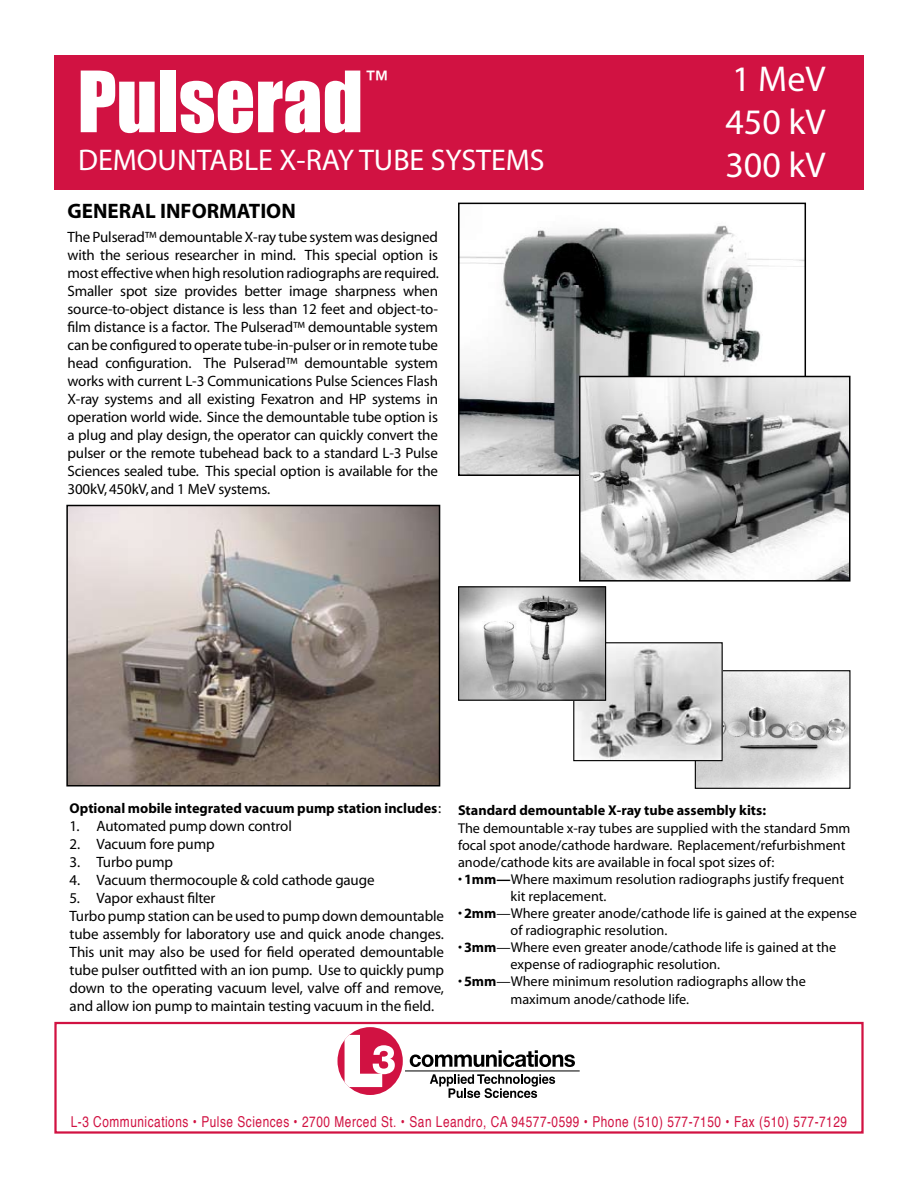
<style>
.page{position:relative;width:918px;height:1188px;background:#fff}
.page>*{position:absolute;margin:0;border:0;box-sizing:border-box;transform-origin:0 0}
.t1{font:78px "Impact";color:#fff}
.t2{font:36px/43.2px "Myriad";color:#fff;text-align:justify}
.t3{font:30px "Myriad";color:#fff}
.t4{font:27px "Helvetica";color:#fff}
.t5{font:700 21px "Myriad";color:#000}
.t6{font:15px/18px "Myriad";letter-spacing:-.01em;color:#000;text-align:justify}
.t7{font:15px "Helvetica";letter-spacing:.045em;color:#d11242;scale:.79 1}
.t8{font:14.25px/17.1px "Myriad";color:#000}
.t9{font:700 14.25px "Myriad";color:#000}
.s1{font-weight:400;font-size:15px}
.s2{font-weight:700}
</style>
<div class="page">
<div style="left:54px;top:55px;width:810px;height:135px;background:#d11242"></div>
<svg style="left:430px;top:1074px;width:125px;height:24px"></svg>
<hr style="left:405px;top:1070px;width:175px;height:1px;background:#000">
<svg style="left:338px;top:1027px;width:65px;height:68px"></svg>
<svg style="left:410px;top:1050px;width:165px;height:17px"></svg>
<svg style="left:345px;top:1035px;width:50px;height:52px"></svg>
<div style="left:54px;top:1022px;width:810px;height:112px;border:2px solid #d11242"></div>
<img style="left:461px;top:225px;width:342px;height:248px">
<div style="left:458px;top:203px;width:348px;height:273px;border:2px solid #000"></div>
<img style="left:582px;top:379px;width:265px;height:200px">
<div style="left:579px;top:376px;width:271px;height:206px;border:2px solid #000"></div>
<img style="left:697px;top:672px;width:151px;height:115px">
<div style="left:695px;top:670px;width:155px;height:119px;border:1px solid #000"></div>
<img style="left:69px;top:508px;width:368px;height:276px">
<div style="left:66px;top:505px;width:374px;height:282px;border:2px solid #000"></div>
<img style="left:575px;top:644px;width:146px;height:115px">
<div style="left:573px;top:642px;width:150px;height:119px;border:1px solid #000"></div>
<img style="left:460px;top:588px;width:144px;height:111px">
<div style="left:458px;top:586px;width:148px;height:115px;border:1px solid #000"></div>
<h1 class="t1" style="left:77px;top:54px;width:287px">Pulserad</h1>
<h3 class="t4" style="left:364px;top:58px;width:29px">™</h3>
<h3 class="t3" style="left:78px;top:145px;width:468px">DEMOUNTABLE X-RAY TUBE SYSTEMS</h3>
<h3 class="t5" style="left:68px;top:200px;width:230px">GENERAL INFORMATION</h3>
<p class="t6" style="left:68px;top:229px;width:373px">The Pulserad™ demountable X-ray tube system was designed with the serious researcher in mind. This special option is most effective when high resolution radiographs are required.<br>Smaller spot size provides better image sharpness when source-to-object distance is less than 12 feet and object-to&shy;film distance is a factor. The Pulserad™ demountable system can be configured to operate tube-in-pulser or in remote tube head configuration. The Pulserad™ demountable system works with current L-3 Communications Pulse Sciences Flash X-ray systems and all existing Fexatron and HP systems in operation world wide. Since the demountable tube option is a plug and play design, the operator can quickly convert the pulser or the remote tubehead back to a standard L-3 Pulse Sciences sealed tube. This special option is available for the 300kV, 450kV, and 1 MeV systems.</p>
<h2 class="t2" style="left:725px;top:59px;width:102px">1 MeV 450 kV 300 kV</h2>
<p class="t9" style="left:70px;top:801px;width:373px">Optional mobile integrated vacuum pump station includes<span class="s1">:</span></p>
<p class="t6" style="left:70px;top:818px;width:224px">1. Automated pump down control</p>
<p class="t6" style="left:70px;top:836px;width:147px">2. Vacuum fore pump</p>
<p class="t6" style="left:70px;top:854px;width:105px">3. Turbo pump</p>
<p class="t6" style="left:70px;top:872px;width:307px">4. Vacuum thermocouple &amp; cold cathode gauge</p>
<p class="t6" style="left:70px;top:890px;width:376px;text-align:left">5. Vapor exhaust filter<br>Turbo pump station can be used to pump down demountable tube assembly for laboratory use and quick anode changes.<br>This unit may also be used for field operated demountable tube pulser outfitted with an ion pump. Use to quickly pump down to the operating vacuum level, valve off and remove, and allow ion pump to maintain testing vacuum in the field.</p>
<p class="t9" style="left:458px;top:803px;width:310px">Standard demountable X-ray tube assembly kits:</p>
<p class="t8" style="left:458px;top:820px;width:394px">The demountable x-ray tubes are supplied with the standard 5mm focal spot anode/cathode hardware. Replacement/refurbishment anode/cathode kits are available in focal spot sizes of:</p>
<p class="t8" style="left:511px;top:871px;width:335px;text-indent:-52px">• <span class="s2">1mm—</span>Where maximum resolution radiographs justify frequent kit replacement.</p>
<p class="t8" style="left:511px;top:905px;width:348px;text-indent:-52px">• <span class="s2">2mm</span>—Where greater anode/cathode life is gained at the expense of radiographic resolution.</p>
<p class="t8" style="left:511px;top:940px;width:327px;text-indent:-52px">• <span class="s2">3mm</span>—Where even greater anode/cathode life is gained at the expense of radiographic resolution.</p>
<p class="t8" style="left:511px;top:973px;width:297px;line-height:18px;text-indent:-52px">• <span class="s2">5mm</span>—Where minimum resolution radiographs allow the maximum anode/cathode life.</p>
<p class="t7" style="left:71px;top:1108px;width:984px">L-3 Communications • Pulse Sciences • 2700 Merced St. • San Leandro, CA 94577-0599 • Phone (510) 577-7150 • Fax (510) 577-7129</p>
</div>
